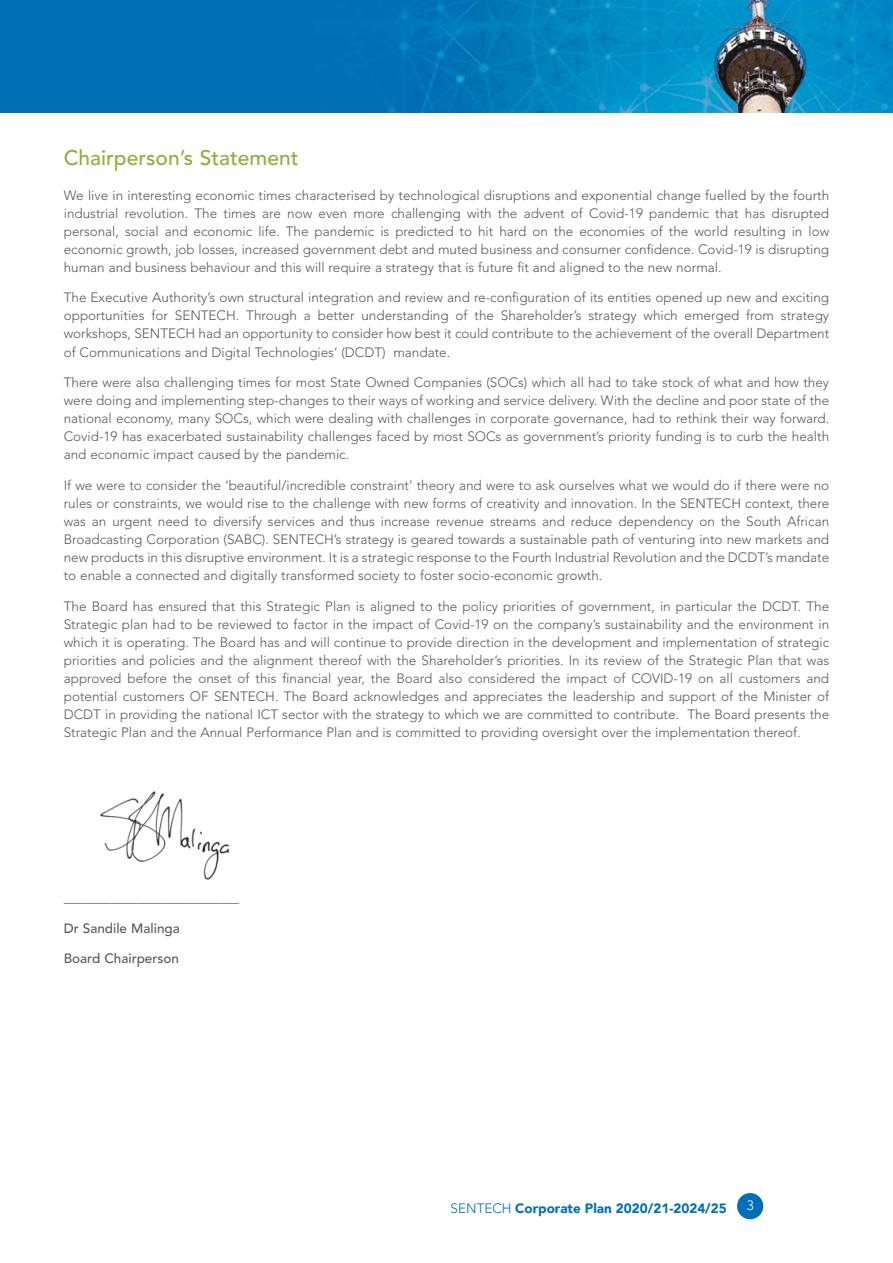
<style>
.page{position:relative;width:893px;height:1263px;background:#fff}
.page>*{position:absolute;margin:0;border:0;box-sizing:border-box;transform-origin:0 0}
.t1{font:500 21px "Avenir LT Std";color:#8eaf3e}
.t2{font:300 13.5px/18px "Avenir LT Std";color:#58595b;text-align:justify}
.t3{font:900 13.5px "Avenir";color:#006fb7}
.t4{font:500 13.5px "Avenir LT Std";color:#58595b}
.t5{font:300 13.5px "Avenir LT Std";color:#fff}
.s1{font-weight:300}
</style>
<div class="page">
<img style="left:0;top:0;width:893px;height:113px">
<div style="left:737px;top:1193px;width:26px;height:26px;background:#006fb7;border-radius:50%"></div>
<img style="left:100px;top:791px;width:130px;height:89px">
<h1 class="t1" style="left:64px;top:147px;width:236px">Chairperson’s Statement</h1>
<p class="t2" style="left:64px;top:187px;width:767px">We live in interesting economic times characterised by technological disruptions and exponential change fuelled by the fourth industrial revolution. The times are now even more challenging with the advent of Covid-19 pandemic that has disrupted personal, social and economic life. The pandemic is predicted to hit hard on the economies of the world resulting in low economic growth, job losses, increased government debt and muted business and consumer confidence. Covid-19 is disrupting human and business behaviour and this will require a strategy that is future fit and aligned to the new normal.</p>
<p class="t2" style="left:64px;top:290px;width:767px">The Executive Authority’s own structural integration and review and re-configuration of its entities opened up new and exciting opportunities for SENTECH. Through a better understanding of the Shareholder’s strategy which emerged from strategy workshops, SENTECH had an opportunity to consider how best it could contribute to the achievement of the overall Department of Communications and Digital Technologies’ (DCDT) mandate.</p>
<p class="t2" style="left:64px;top:374px;width:767px">There were also challenging times for most State Owned Companies (SOCs) which all had to take stock of what and how they were doing and implementing step-changes to their ways of working and service delivery. With the decline and poor state of the national economy, many SOCs, which were dealing with challenges in corporate governance, had to rethink their way forward.<br>Covid-19 has exacerbated sustainability challenges faced by most SOCs as government’s priority funding is to curb the health and economic impact caused by the pandemic.</p>
<p class="t2" style="left:64px;top:477px;width:767px">If we were to consider the ‘beautiful/incredible constraint’ theory and were to ask ourselves what we would do if there were no rules or constraints, we would rise to the challenge with new forms of creativity and innovation. In the SENTECH context, there was an urgent need to diversify services and thus increase revenue streams and reduce dependency on the South African Broadcasting Corporation (SABC). SENTECH’s strategy is geared towards a sustainable path of venturing into new markets and new products in this disruptive environment. It is a strategic response to the Fourth Industrial Revolution and the DCDT’s mandate to enable a connected and digitally transformed society to foster socio-economic growth.</p>
<p class="t2" style="left:64px;top:598px;width:767px">The Board has ensured that this Strategic Plan is aligned to the policy priorities of government, in particular the DCDT. The Strategic plan had to be reviewed to factor in the impact of Covid-19 on the company’s sustainability and the environment in which it is operating. The Board has and will continue to provide direction in the development and implementation of strategic priorities and policies and the alignment thereof with the Shareholder’s priorities. In its review of the Strategic Plan that was approved before the onset of this financial year, the Board also considered the impact of COVID-19 on all customers and potential customers OF SENTECH. The Board acknowledges and appreciates the leadership and support of the Minister of DCDT in providing the national ICT sector with the strategy to which we are committed to contribute. The Board presents the Strategic Plan and the Annual Performance Plan and is committed to providing oversight over the implementation thereof.</p>
<p class="t2" style="left:64px;top:889px;width:177px">__________________________</p>
<p class="t4" style="left:64px;top:921px;width:117px">Dr Sandile Malinga</p>
<p class="t4" style="left:64px;top:952px;width:117px">Board Chairperson</p>
<p class="t3" style="left:451px;top:1199px;width:278px"><span class="s1">SENTECH</span> Corporate Plan 2020/21-2024/25</p>
<p class="t5" style="left:747px;top:1198px;width:9px">3</p>
</div>
